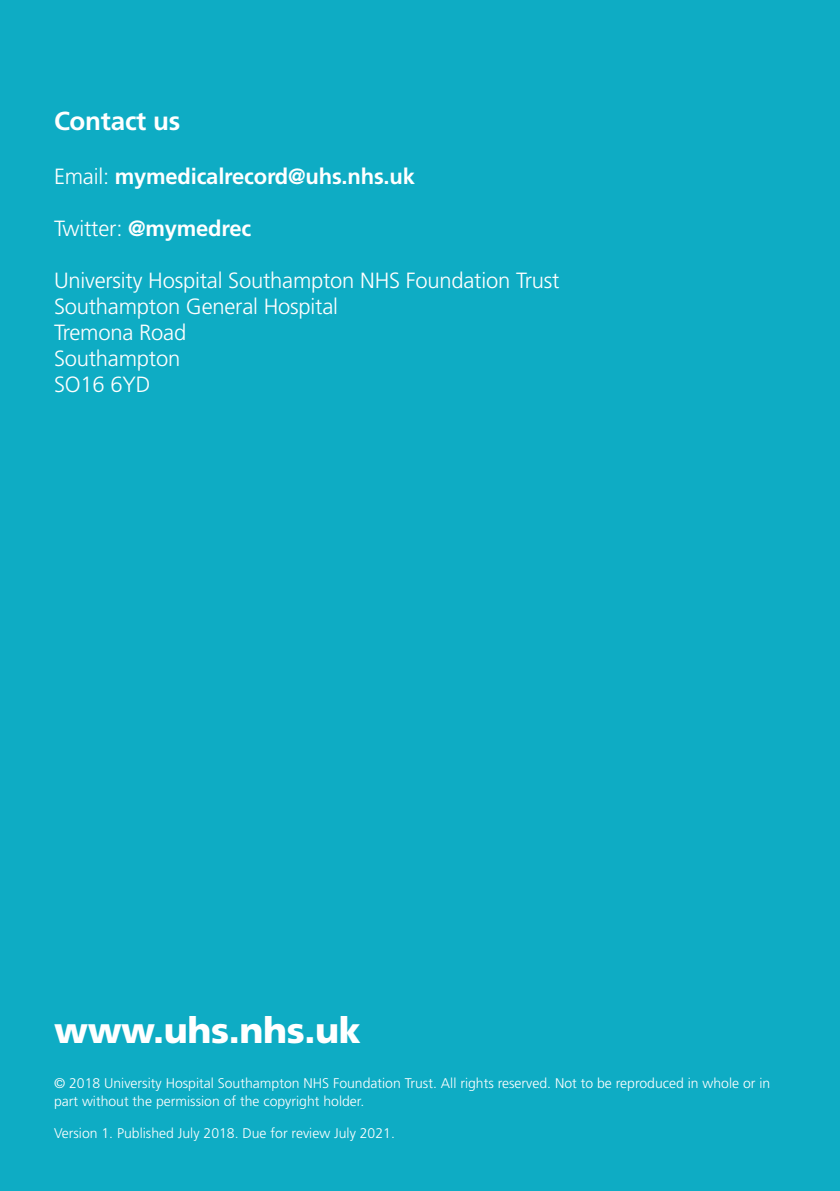
<style>
.page{position:relative;width:840px;height:1191px;background:#fff}
.page>*{position:absolute;margin:0;border:0;box-sizing:border-box;transform-origin:0 0}
.t1{font:900 36px "Frutiger";letter-spacing:-.01em;color:#fff}
.Body_text{font:700 26px "Frutiger";letter-spacing:-.01em;color:#fff}
.Body_text-2{font:300 22px "Frutiger";letter-spacing:-.01em;color:#fff}
.Body_text-3{font:700 22px "Frutiger";letter-spacing:-.01em;color:#fff}
.t2{font:300 14px/18px "Frutiger";color:#fff}
.s1{font-weight:300}
</style>
<div class="page">
<div style="left:0;top:0;width:839px;height:1191px;background:#0eacc4"></div>
<p class="Body_text" style="left:54px;top:106px;width:128px">Contact us</p>
<p class="Body_text-3" style="left:54px;top:163px;width:362px"><span class="s1">Email:</span> mymedicalrecord@uhs.nhs.uk</p>
<p class="Body_text-3" style="left:54px;top:215px;width:199px"><span class="s1">Twitter:</span> @mymedrec</p>
<p class="Body_text-2" style="left:54px;top:268px;width:507px">University Hospital Southampton NHS Foundation Trust</p>
<p class="Body_text-2" style="left:54px;top:294px;width:285px">Southampton General Hospital</p>
<p class="Body_text-2" style="left:54px;top:320px;width:134px">Tremona Road</p>
<p class="Body_text-2" style="left:54px;top:346px;width:128px">Southampton</p>
<p class="Body_text-2" style="left:54px;top:372px;width:98px">SO16 6YD</p>
<p class="t1" style="left:54px;top:1008px;width:308px">www.uhs.nhs.uk</p>
<p class="t2" style="left:54px;top:1074px;width:717px">© 2018 University Hospital Southampton NHS Foundation Trust. All rights reserved. Not to be reproduced in whole or in part without the permission of the copyright holder.</p>
<p class="t2" style="left:54px;top:1124px;width:342px">Version 1. Published July 2018. Due for review July 2021.</p>
</div>
